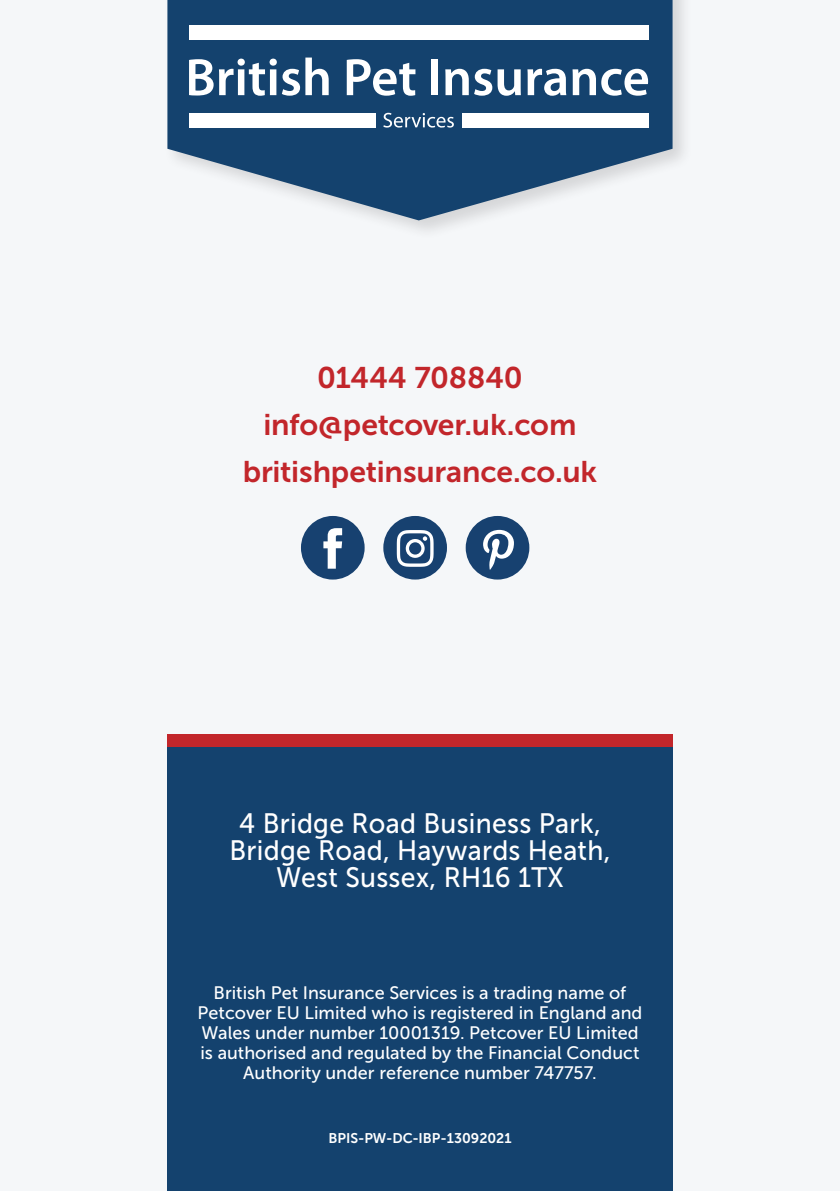
<style>
.page{position:relative;width:840px;height:1191px;background:#fff}
.page>*{position:absolute;margin:0;border:0;box-sizing:border-box;transform-origin:0 0}
.t1{font:29.8px "Museo Sans 700";letter-spacing:-.01em;color:#c2262b}
.t2{font:28px "Museo Sans 500";letter-spacing:.01em;color:#fff;scale:.95 1}
.t3{font:18px/20px "Museo Sans 500";color:#fff;text-align:center}
.TOC_h1{font:14px "Museo Sans 700";color:#fff}
</style>
<div class="page">
<div style="left:0;top:0;width:839px;height:1191px;background:#f5f7f9"></div>
<div style="left:167px;top:734px;width:505px;height:457px;background:#c2262b"></div>
<div style="left:167px;top:747px;width:505px;height:444px;background:#14426e"></div>
<div style="left:163px;top:0;width:529px;height:240px;background:#231f20;opacity:.15"></div>
<svg style="left:167px;top:0;width:505px;height:220px;fill:#14426e"></svg>
<div style="left:189px;top:25px;width:459px;height:15px;background:#fff"></div>
<svg style="left:189px;top:59px;width:24px;height:36px"></svg>
<svg style="left:219px;top:58px;width:109px;height:38px"></svg>
<svg style="left:346px;top:59px;width:69px;height:37px"></svg>
<div style="left:431px;top:59px;width:7px;height:36px;background:#fff"></div>
<svg style="left:445px;top:69px;width:23px;height:26px"></svg>
<svg style="left:474px;top:69px;width:46px;height:27px"></svg>
<svg style="left:527px;top:69px;width:39px;height:27px"></svg>
<svg style="left:572px;top:69px;width:23px;height:26px"></svg>
<svg style="left:601px;top:69px;width:46px;height:27px"></svg>
<svg style="left:383px;top:113px;width:70px;height:15px"></svg>
<div style="left:189px;top:113px;width:186px;height:15px;background:#fff"></div>
<div style="left:461px;top:113px;width:187px;height:15px;background:#fff"></div>
<div style="left:301px;top:516px;width:63px;height:63px;background:#174170;border-radius:50%"></div>
<svg style="left:323px;top:528px;width:19px;height:40px"></svg>
<div style="left:465px;top:516px;width:64px;height:63px;background:#174170;border-radius:50%"></div>
<svg style="left:483px;top:530px;width:30px;height:40px"></svg>
<div style="left:383px;top:516px;width:64px;height:63px;background:#174170;border-radius:50%"></div>
<svg style="left:396px;top:530px;width:37px;height:37px"></svg>
<p class="t1" style="left:317px;top:361px;width:207px">01444 708840</p>
<p class="t1" style="left:263px;top:408px;width:314px">info@petcover.uk.com</p>
<p class="t1" style="left:242px;top:455px;width:356px">britishpetinsurance.co.uk</p>
<p class="t2" style="left:239px;top:808px;width:382px">4 Bridge Road Business Park,</p>
<p class="t2" style="left:229px;top:835px;width:402px">Bridge Road, Haywards Heath,</p>
<p class="t2" style="left:276px;top:862px;width:304px">West Sussex, RH16 1TX</p>
<p class="t3" style="left:197px;top:982px;width:446px">British Pet Insurance Services is a trading name of Petcover EU Limited who is registered in England and Wales under number 10001319. Petcover EU Limited is authorised and regulated by the Financial Conduct Authority under reference number 747757.</p>
<p class="TOC_h1" style="left:328px;top:1130px;width:184px">BPIS-PW-DC-IBP-13092021</p>
</div>
